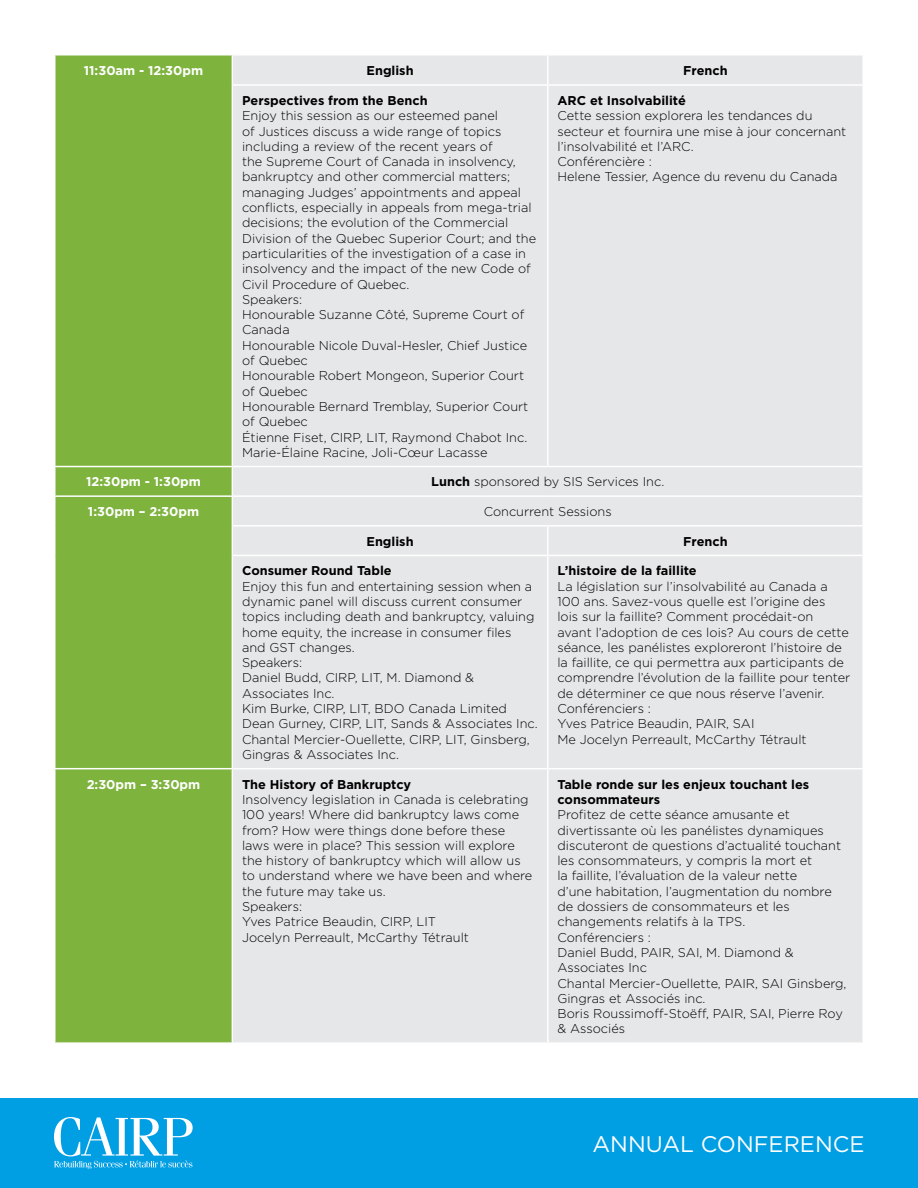
<style>
.page{position:relative;width:918px;height:1188px;background:#fff}
.page>*{position:absolute;margin:0;border:0;box-sizing:border-box;transform-origin:0 0}
.t1{font:22.5px "Gotham";color:#fff}
.t2{font:300 12.75px/15.3px "Gotham";color:#000}
.t3{font:700 12.75px/15.3px "Gotham";color:#000}
.t4{font:700 12.75px "Gotham";color:#fff}
.s1{font-weight:700}
</style>
<div class="page">
<div style="left:56px;top:56px;width:176px;height:986px;background:#7eb33e"></div>
<div style="left:233px;top:56px;width:629px;height:986px;background:#e6e7e8"></div>
<hr style="left:547px;top:55px;width:2px;height:29px;background:#fff">
<hr style="left:232px;top:84px;width:316px;height:2px;background:#fff">
<hr style="left:548px;top:84px;width:316px;height:2px;background:#fff">
<hr style="left:547px;top:86px;width:2px;height:380px;background:#fff">
<hr style="left:54px;top:466px;width:178px;height:1px;background:#fff">
<hr style="left:232px;top:466px;width:316px;height:1px;background:#fff">
<hr style="left:548px;top:466px;width:316px;height:1px;background:#fff">
<hr style="left:54px;top:495px;width:178px;height:2px;background:#fff">
<hr style="left:232px;top:495px;width:316px;height:2px;background:#fff">
<hr style="left:548px;top:495px;width:316px;height:2px;background:#fff">
<hr style="left:232px;top:525px;width:316px;height:2px;background:#fff">
<hr style="left:548px;top:525px;width:316px;height:2px;background:#fff">
<hr style="left:547px;top:527px;width:2px;height:28px;background:#fff">
<hr style="left:232px;top:555px;width:316px;height:1px;background:#fff">
<hr style="left:548px;top:555px;width:316px;height:1px;background:#fff">
<hr style="left:547px;top:556px;width:2px;height:212px;background:#fff">
<hr style="left:54px;top:768px;width:178px;height:1px;background:#fff">
<hr style="left:232px;top:768px;width:316px;height:1px;background:#fff">
<hr style="left:548px;top:768px;width:316px;height:1px;background:#fff">
<hr style="left:547px;top:769px;width:2px;height:273px;background:#fff">
<div style="left:0;top:1098px;width:918px;height:90px;background:#009ee3"></div>
<svg style="left:54px;top:1117px;width:139px;height:52px"></svg>
<p class="t4" style="left:84px;top:62px;width:121px">11:30am - 12:30pm</p>
<p class="t3" style="left:367px;top:62px;width:49px">English</p>
<p class="t3" style="left:683px;top:62px;width:46px">French</p>
<p class="t3" style="left:242px;top:93px;width:187px">Perspectives from the Bench</p>
<p class="t2" style="left:242px;top:108px;width:296px">Enjoy this session as our esteemed panel<br>of Justices discuss a wide range of topics including a review of the recent years of<br>the Supreme Court of Canada in insolvency, bankruptcy and other commercial matters; managing Judges’ appointments and appeal conflicts, especially in appeals from mega-trial decisions; the evolution of the Commercial Division of the Quebec Superior Court; and the particularities of the investigation of a case in insolvency and the impact of the new Code of Civil Procedure of Quebec.<br>Speakers:<br>Honourable Suzanne Côté, Supreme Court of Canada<br>Honourable Nicole Duval-Hesler, Chief Justice of Quebec<br>Honourable Robert Mongeon, Superior Court of Quebec<br>Honourable Bernard Tremblay, Superior Court of Quebec<br>Étienne Fiset, CIRP, LIT, Raymond Chabot Inc.<br>Marie-Élaine Racine, Joli-Cœur Lacasse</p>
<p class="t3" style="left:558px;top:93px;width:130px">ARC et Insolvabilité</p>
<p class="t2" style="left:558px;top:108px;width:290px">Cette session explorera les tendances du secteur et fournira une mise à jour concernant l’insolvabilité et l’ARC.<br>Conférencière :<br>Helene Tessier, Agence du revenu du Canada</p>
<p class="t4" style="left:86px;top:473px;width:116px">12:30pm - 1:30pm</p>
<p class="t2" style="left:431px;top:474px;width:235px"><span class="s1">Lunch</span> sponsored by SIS Services Inc.</p>
<p class="t4" style="left:88px;top:503px;width:113px">1:30pm – 2:30pm</p>
<p class="t2" style="left:484px;top:504px;width:130px">Concurrent Sessions</p>
<p class="t3" style="left:366px;top:534px;width:49px">English</p>
<p class="t3" style="left:683px;top:534px;width:46px">French</p>
<p class="t3" style="left:242px;top:563px;width:151px">Consumer Round Table</p>
<p class="t2" style="left:242px;top:578px;width:297px">Enjoy this fun and entertaining session when a dynamic panel will discuss current consumer topics including death and bankruptcy, valuing home equity, the increase in consumer files and GST changes.<br>Speakers:<br>Daniel Budd, CIRP, LIT, M. Diamond &amp; Associates Inc.<br>Kim Burke, CIRP, LIT, BDO Canada Limited Dean Gurney, CIRP, LIT, Sands &amp; Associates Inc.<br>Chantal Mercier-Ouellette, CIRP, LIT, Ginsberg, Gingras &amp; Associates Inc.</p>
<p class="t3" style="left:557px;top:563px;width:141px">L’histoire de la faillite</p>
<p class="t2" style="left:557px;top:578px;width:294px">La législation sur l’insolvabilité au Canada a 100 ans. Savez-vous quelle est l’origine des<br>lois sur la faillite? Comment procédait-on avant l’adoption de ces lois? Au cours de cette séance, les panélistes exploreront l’histoire de la faillite, ce qui permettra aux participants de comprendre l’évolution de la faillite pour tenter de déterminer ce que nous réserve l’avenir.<br>Conférenciers :<br>Yves Patrice Beaudin, PAIR, SAI<br>Me Jocelyn Perreault, McCarthy Tétrault</p>
<p class="t4" style="left:87px;top:776px;width:115px">2:30pm – 3:30pm</p>
<p class="t3" style="left:242px;top:776px;width:171px">The History of Bankruptcy</p>
<p class="t2" style="left:242px;top:791px;width:292px">Insolvency legislation in Canada is celebrating 100 years! Where did bankruptcy laws come from? How were things done before these laws were in place? This session will explore the history of bankruptcy which will allow us to understand where we have been and where the future may take us.<br>Speakers:<br>Yves Patrice Beaudin, CIRP, LIT<br>Jocelyn Perreault, McCarthy Tétrault</p>
<p class="t3" style="left:557px;top:776px;width:253px">Table ronde sur les enjeux touchant les consommateurs</p>
<p class="t2" style="left:557px;top:807px;width:291px">Profitez de cette séance amusante et divertissante où les panélistes dynamiques discuteront de questions d’actualité touchant les consommateurs, y compris la mort et<br>la faillite, l’évaluation de la valeur nette<br>d’une habitation, l’augmentation du nombre de dossiers de consommateurs et les changements relatifs à la TPS.<br>Conférenciers :<br>Daniel Budd, PAIR, SAI, M. Diamond &amp; Associates Inc<br>Chantal Mercier-Ouellette, PAIR, SAI Ginsberg, Gingras et Associés inc.<br>Boris Roussimoff-Stoëff, PAIR, SAI, Pierre Roy &amp; Associés</p>
<h1 class="t1" style="left:593px;top:1130px;width:273px">ANNUAL CONFERENCE</h1>
</div>
